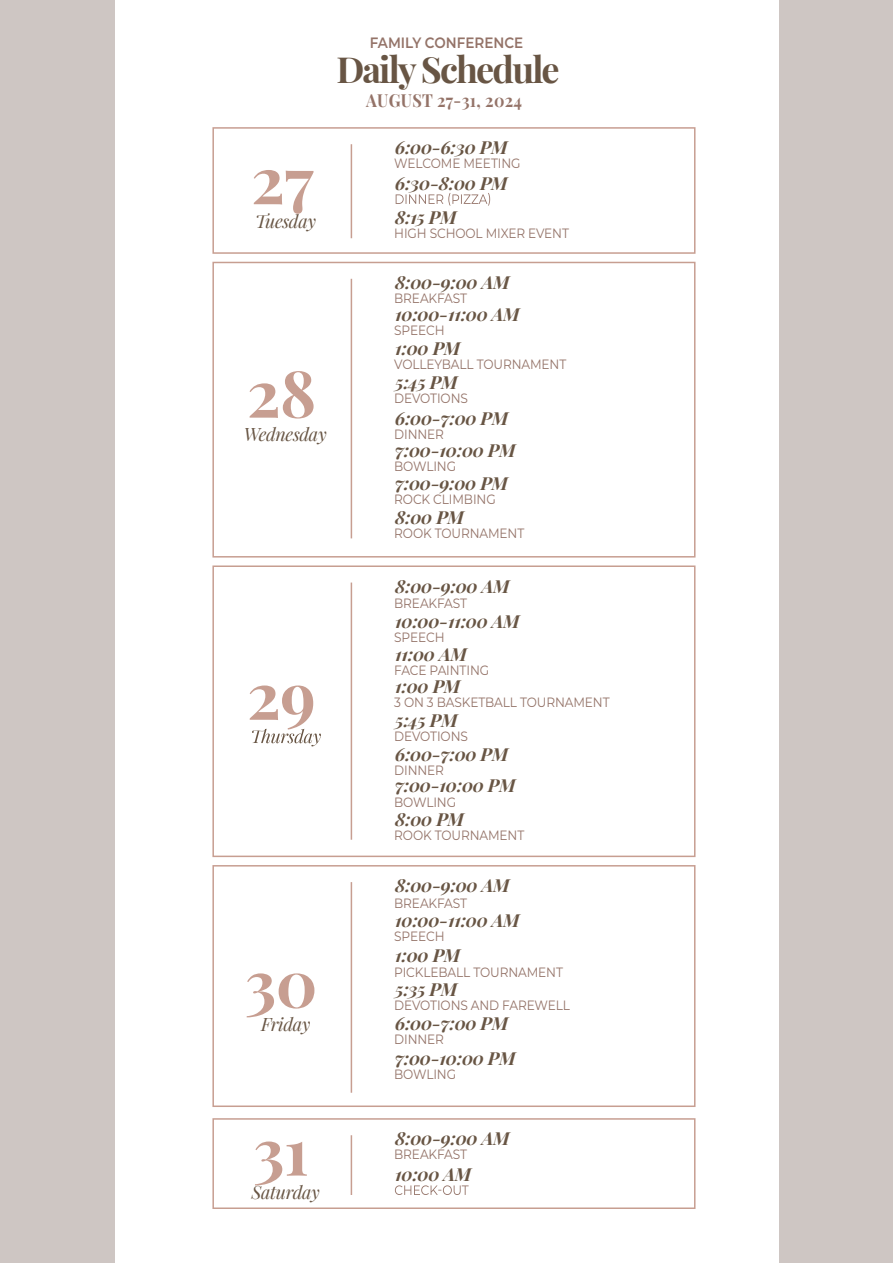
<style>
.page{position:relative;width:893px;height:1263px;background:#cec6c3}
.page>*{position:absolute;margin:0;border:0;box-sizing:border-box;transform-origin:0 0}
.t1{font:700 64.5px "Playfair Display";letter-spacing:-.01em;color:#c79e91}
.t2{font:700 36px "Playfair Display";letter-spacing:-.05em;color:#685544}
.t3{font:italic 700 18px/34px "Playfair Display";letter-spacing:-.02em;color:#685544}
.t4{font:italic 18px "Playfair Display";letter-spacing:-.02em;color:#685544}
.t5{font:700 18px "Playfair Display";letter-spacing:.02em;color:#947368;scale:.9 1}
.t6{font:600 15px "Montserrat";color:#947368;scale:.9 1}
.t7{font:13.5px "Montserrat";letter-spacing:-.01em;color:#947368;scale:.9 1}
</style>
<div class="page">
<div style="left:115px;top:0;width:663px;height:1262px;background:#fff"></div>
<hr style="left:351px;top:144px;width:1px;height:94px;background:#c79e91">
<div style="left:212px;top:127px;width:483px;height:127px;border:2px solid #c79e91"></div>
<svg style="left:396px;top:193px;width:94px;height:13px"></svg>
<hr style="left:351px;top:1135px;width:1px;height:60px;background:#c79e91">
<div style="left:212px;top:1118px;width:483px;height:91px;border:2px solid #c79e91"></div>
<svg style="left:395px;top:1185px;width:74px;height:10px"></svg>
<hr style="left:351px;top:279px;width:1px;height:259px;background:#c79e91">
<div style="left:212px;top:262px;width:483px;height:295px;border:2px solid #c79e91"></div>
<hr style="left:351px;top:582px;width:1px;height:258px;background:#c79e91">
<div style="left:212px;top:565px;width:483px;height:292px;border:2px solid #c79e91"></div>
<svg style="left:252px;top:729px;width:69px;height:17px"></svg>
<hr style="left:351px;top:882px;width:1px;height:211px;background:#c79e91">
<div style="left:212px;top:865px;width:483px;height:242px;border:2px solid #c79e91"></div>
<p class="t6" style="left:370px;top:32px;width:172px">FAMILY CONFERENCE</p>
<h1 class="t1" style="left:251px;top:129px;width:64px">27</h1>
<h3 class="t4" style="left:255px;top:207px;width:62px">Tuesday</h3>
<h2 class="t2" style="left:336px;top:41px;width:225px">DailySchedule</h2>
<h3 class="t5" style="left:366px;top:86px;width:175px">AUGUST 27-31, 2024</h3>
<h3 class="t3" style="left:395px;top:129px;width:114px">6:00-6:30 PM</h3>
<p class="t7" style="left:394px;top:154px;width:142px">WELCOME MEETING</p>
<h3 class="t3" style="left:395px;top:164px;width:114px">6:30-8:00 PM<br>8:15 PM</h3>
<p class="t7" style="left:394px;top:224px;width:196px">HIGH SCHOOL MIXER EVENT</p>
<h1 class="t1" style="left:247px;top:343px;width:71px">28</h1>
<h3 class="t4" style="left:244px;top:420px;width:84px">Wednesday</h3>
<h3 class="t3" style="left:395px;top:263px;width:116px">8:00-9:00 AM</h3>
<p class="t7" style="left:394px;top:289px;width:82px">BREAKFAST</p>
<h3 class="t3" style="left:395px;top:296px;width:126px">10:00-11:00 AM</h3>
<p class="t7" style="left:394px;top:321px;width:57px">SPEECH</p>
<h3 class="t3" style="left:395px;top:330px;width:67px">1:00 PM</h3>
<p class="t7" style="left:394px;top:355px;width:193px">VOLLEYBALL TOURNAMENT</p>
<h3 class="t3" style="left:395px;top:364px;width:64px">5:45 PM</h3>
<p class="t7" style="left:394px;top:389px;width:83px">DEVOTIONS</p>
<h3 class="t3" style="left:395px;top:399px;width:115px">6:00-7:00 PM</h3>
<p class="t7" style="left:394px;top:425px;width:57px">DINNER</p>
<h3 class="t3" style="left:395px;top:431px;width:122px">7:00-10:00 PM</h3>
<p class="t7" style="left:394px;top:457px;width:70px">BOWLING</p>
<h3 class="t3" style="left:395px;top:464px;width:114px">7:00-9:00 PM</h3>
<p class="t7" style="left:394px;top:490px;width:114px">ROCK CLIMBING</p>
<h3 class="t3" style="left:395px;top:499px;width:70px">8:00 PM</h3>
<p class="t7" style="left:394px;top:524px;width:146px">ROOK TOURNAMENT</p>
<h1 class="t1" style="left:247px;top:645px;width:70px">29</h1>
<h1 class="t1" style="left:245px;top:933px;width:74px">30</h1>
<h3 class="t4" style="left:261px;top:1010px;width:51px">Friday</h3>
<h3 class="t3" style="left:395px;top:567px;width:116px">8:00-9:00 AM</h3>
<p class="t7" style="left:394px;top:594px;width:82px">BREAKFAST</p>
<h3 class="t3" style="left:395px;top:602px;width:126px">10:00-11:00 AM</h3>
<p class="t7" style="left:394px;top:628px;width:57px">SPEECH</p>
<h3 class="t3" style="left:395px;top:635px;width:73px">11:00 AM</h3>
<p class="t7" style="left:394px;top:661px;width:107px">FACE PAINTING</p>
<h3 class="t3" style="left:395px;top:667px;width:67px">1:00 PM</h3>
<p class="t7" style="left:394px;top:693px;width:241px">3 ON 3 BASKETBALL TOURNAMENT</p>
<h3 class="t3" style="left:395px;top:701px;width:64px">5:45 PM</h3>
<p class="t7" style="left:394px;top:727px;width:83px">DEVOTIONS</p>
<h3 class="t3" style="left:395px;top:735px;width:115px">6:00-7:00 PM</h3>
<p class="t7" style="left:394px;top:761px;width:57px">DINNER</p>
<h3 class="t3" style="left:395px;top:767px;width:122px">7:00-10:00 PM</h3>
<p class="t7" style="left:394px;top:792px;width:70px">BOWLING</p>
<h3 class="t3" style="left:395px;top:800px;width:70px">8:00 PM</h3>
<p class="t7" style="left:394px;top:826px;width:146px">ROOK TOURNAMENT</p>
<h3 class="t3" style="left:395px;top:867px;width:116px">8:00-9:00 AM</h3>
<p class="t7" style="left:394px;top:894px;width:82px">BREAKFAST</p>
<h3 class="t3" style="left:395px;top:902px;width:126px">10:00-11:00 AM</h3>
<p class="t7" style="left:394px;top:927px;width:57px">SPEECH</p>
<h3 class="t3" style="left:395px;top:937px;width:67px">1:00 PM</h3>
<p class="t7" style="left:394px;top:962px;width:189px">PICKLEBALL TOURNAMENT</p>
<h3 class="t3" style="left:395px;top:971px;width:64px">5:35 PM</h3>
<p class="t7" style="left:394px;top:996px;width:197px">DEVOTIONS AND FAREWELL</p>
<h3 class="t3" style="left:395px;top:1005px;width:115px">6:00-7:00 PM</h3>
<p class="t7" style="left:394px;top:1030px;width:57px">DINNER</p>
<h3 class="t3" style="left:395px;top:1040px;width:122px">7:00-10:00 PM</h3>
<p class="t7" style="left:394px;top:1065px;width:70px">BOWLING</p>
<h3 class="t3" style="left:395px;top:1120px;width:116px">8:00-9:00 AM</h3>
<h1 class="t1" style="left:253px;top:1101px;width:57px">31</h1>
<p class="t7" style="left:394px;top:1145px;width:82px">BREAKFAST</p>
<h3 class="t3" style="left:395px;top:1155px;width:78px">10:00 AM</h3>
<h3 class="t4" style="left:251px;top:1178px;width:70px">Saturday</h3>
</div>
